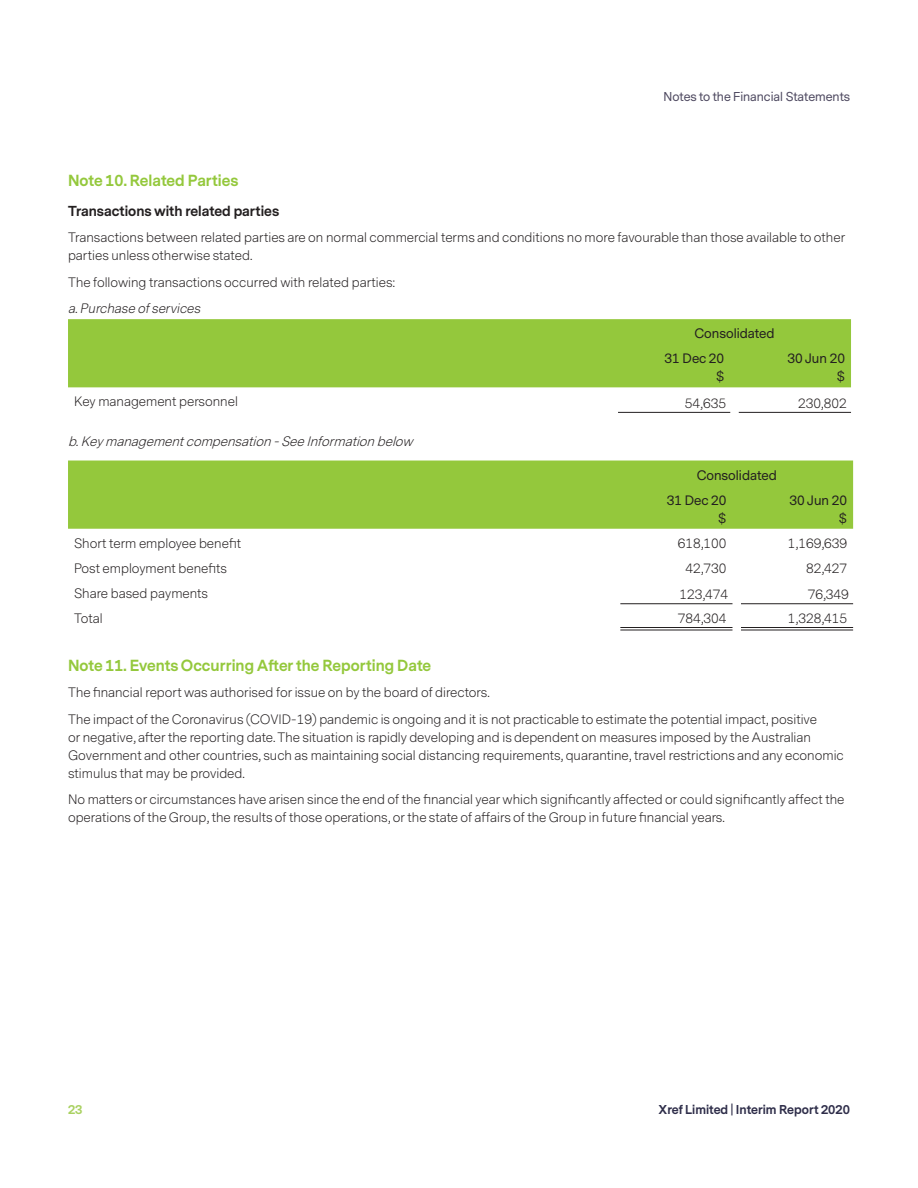
<style>
.page{position:relative;width:918px;height:1188px;background:#fff}
.page>*{position:absolute;margin:0;border:0;box-sizing:border-box;transform-origin:0 0}
.Heading_3{font:700 15px "Messina Sans";color:#94c83c}
.heading4{font:700 13.5px "Messina Sans";color:#231f20}
.Body{font:300 12.75px/18px "Messina Sans";color:#231f20}
.Table_right{font:300 12.75px "Messina Sans";color:#231f20}
.Table_right_heading{font:12.75px/18px "Messina Sans";color:#231f20;text-align:right}
.Body-2{font:italic 300 12.75px "Messina Sans";color:#231f20}
.Body_before_heading{font:italic 300 12.75px "Messina Sans";color:#231f20}
.t1{font:700 12px "Messina Sans";color:#2f2e4a}
.t2{font:12px "Messina Sans";color:#4f4a61}
.t3{font:700 12px "Messina Sans";color:#a9d161}
</style>
<div class="page">
<div style="left:68px;top:319px;width:783px;height:68px;background:#94c83c"></div>
<hr style="left:618px;top:412px;width:112px;height:1px;background:#231f20">
<hr style="left:739px;top:412px;width:112px;height:1px;background:#231f20">
<div style="left:68px;top:461px;width:785px;height:68px;background:#94c83c"></div>
<hr style="left:620px;top:627px;width:112px;height:1px;background:#231f20">
<hr style="left:620px;top:630px;width:112px;height:1px;background:#231f20">
<hr style="left:741px;top:627px;width:112px;height:1px;background:#231f20">
<hr style="left:741px;top:630px;width:112px;height:1px;background:#231f20">
<hr style="left:620px;top:603px;width:112px;height:1px;background:#231f20">
<hr style="left:741px;top:603px;width:112px;height:1px;background:#231f20">
<p class="t2" style="left:663px;top:89px;width:188px">Notes to the Financial Statements</p>
<p class="Heading_3" style="left:68px;top:170px;width:172px">Note 10. Related Parties</p>
<p class="heading4" style="left:68px;top:201px;width:213px">Transactions with related parties</p>
<p class="Body" style="left:68px;top:229px;width:779px">Transactions between related parties are on normal commercial terms and conditions no more favourable than those available to other parties unless otherwise stated.</p>
<p class="Body" style="left:68px;top:273px;width:329px">The following transactions occurred with related parties:</p>
<p class="Body_before_heading" style="left:68px;top:300px;width:137px">a.Purchase ofservices</p>
<p class="Table_right_heading" style="left:694px;top:325px;width:82px">Consolidated</p>
<p class="Table_right_heading" style="left:665px;top:350px;width:61px">31 Dec 20 $</p>
<p class="Table_right_heading" style="left:787px;top:350px;width:59px">30 Jun 20 $</p>
<p class="Body" style="left:74px;top:393px;width:165px">Key management personnel</p>
<p class="Table_right" style="left:685px;top:395px;width:43px">54,635</p>
<p class="Table_right" style="left:798px;top:395px;width:50px">230,802</p>
<p class="Body-2" style="left:68px;top:433px;width:351px">b.Keymanagementcompensation-SeeInformationbelow</p>
<p class="Table_right_heading" style="left:697px;top:466px;width:82px">Consolidated</p>
<p class="Table_right_heading" style="left:667px;top:492px;width:61px">31 Dec 20 $</p>
<p class="Table_right_heading" style="left:789px;top:492px;width:59px">30 Jun 20 $</p>
<p class="Body" style="left:74px;top:534px;width:169px">Short term employee benefit</p>
<p class="Table_right" style="left:678px;top:535px;width:50px">618,100</p>
<p class="Table_right" style="left:788px;top:535px;width:61px">1,169,639</p>
<p class="Body" style="left:74px;top:559px;width:155px">Post employment benefits</p>
<p class="Table_right" style="left:685px;top:560px;width:43px">42,730</p>
<p class="Table_right" style="left:806px;top:560px;width:43px">82,427</p>
<p class="Body" style="left:74px;top:584px;width:136px">Share based payments</p>
<p class="Table_right" style="left:679px;top:586px;width:50px">123,474</p>
<p class="Table_right" style="left:808px;top:586px;width:43px">76,349</p>
<p class="Body" style="left:74px;top:609px;width:30px">Total</p>
<p class="Table_right" style="left:678px;top:610px;width:50px">784,304</p>
<p class="Table_right" style="left:788px;top:610px;width:61px">1,328,415</p>
<p class="Heading_3" style="left:68px;top:655px;width:365px">Note 11. Events Occurring After the Reporting Date</p>
<p class="Body" style="left:68px;top:684px;width:423px">The financial report was authorised for issue on by the board of directors.</p>
<p class="Body" style="left:68px;top:710px;width:777px">The impact of the Coronavirus (COVID-19) pandemic is ongoing and it is not practicable to estimate the potential impact, positive<br>or negative, after the reporting date. The situation is rapidly developing and is dependent on measures imposed by the Australian Government and other countries, such as maintaining social distancing requirements, quarantine, travel restrictions and any economic stimulus that may be provided.</p>
<p class="Body" style="left:68px;top:791px;width:778px">No matters or circumstances have arisen since the end of the financial year which significantly affected or could significantly affect the operations of the Group, the results of those operations, or the state of affairs of the Group in future financial years.</p>
<p class="t3" style="left:68px;top:1101px;width:16px">23</p>
<p class="t1" style="left:659px;top:1101px;width:193px">Xref Limited | Interim Report 2020</p>
</div>
